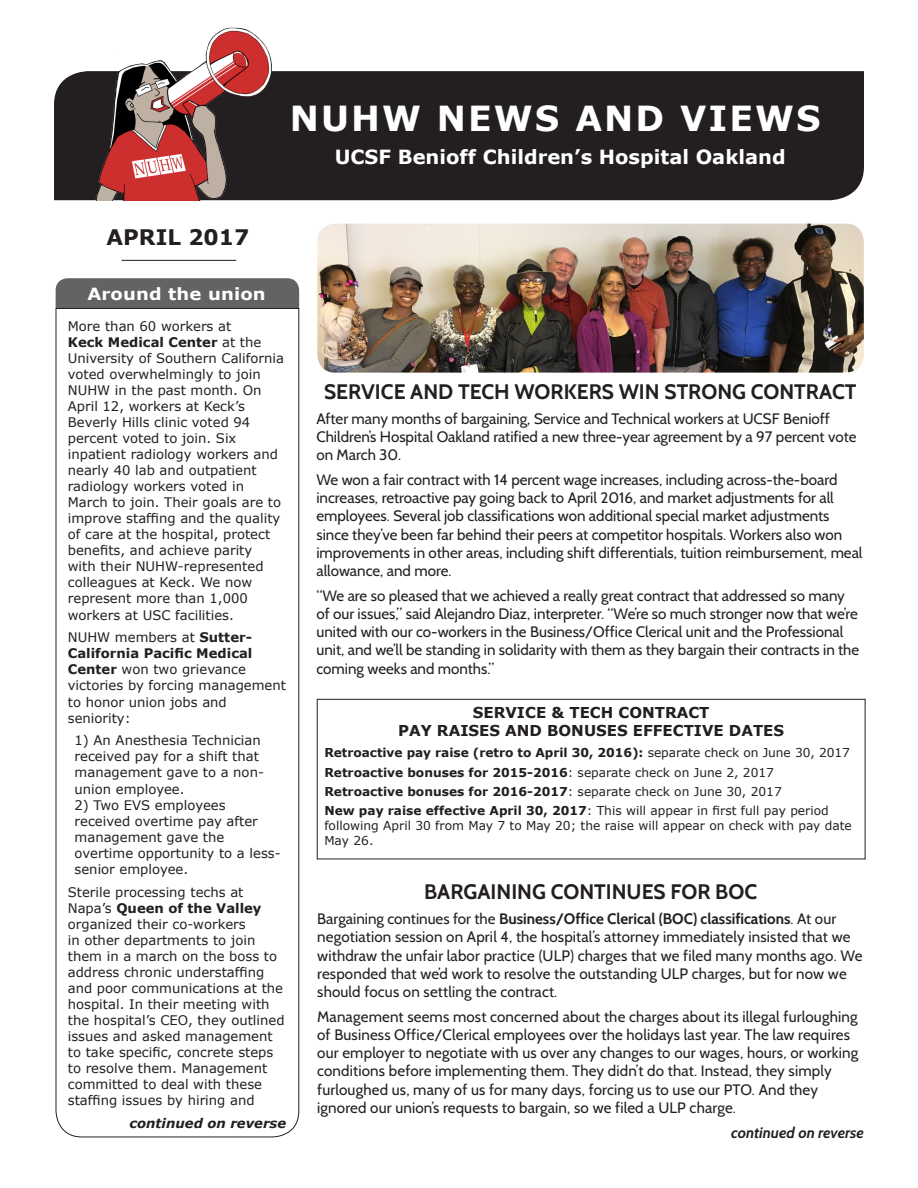
<style>
.page{position:relative;width:918px;height:1188px;background:#fff}
.page>*{position:absolute;margin:0;border:0;box-sizing:border-box;transform-origin:0 0}
.t1{font:700 34.5px "Verdana";letter-spacing:.06em;color:#fff}
.t2{font:700 21.45px "Verdana";color:#231f20}
.t3{font:700 21px "Cabin";color:#231f20}
.t4{font:700 19.5px "Verdana";color:#fff}
.t5{font:700 16.8px "Verdana";letter-spacing:.01em;color:#fff;scale:1.08 1}
.t6{font:15.15px/18.1px "Cabin";color:#231f20}
.t7{font:italic 700 15.15px "Cabin";color:#231f20}
.t8{font:700 15px/18px "Verdana";color:#231f20;text-align:center}
.t9{font:13.2px/16px "Verdana";color:#231f20}
.t10{font:italic 700 13.2px "Verdana";color:#231f20}
.t11{font:700 12.15px "Verdana";color:#231f20}
.t12{font:12.15px/14.7px "Verdana";color:#231f20}
.s1{font-weight:700}
.s2{font-weight:400}
</style>
<div class="page">
<div style="left:54px;top:71px;width:810px;height:129px;background:#231f20"></div>
<img style="left:86px;top:27px;width:192px;height:173px">
<hr style="left:122px;top:260px;width:114px;height:1px;background:#231f20">
<div style="left:56px;top:278px;width:243px;height:30px;background:#636366"></div>
<svg style="left:55px;top:308px;width:245px;height:830px"></svg>
<img style="left:317px;top:224px;width:547px;height:149px">
<div style="left:317px;top:699px;width:549px;height:160px;border:1px solid #231f20"></div>
<p class="t2" style="left:107px;top:223px;width:144px">APRIL 2017</p>
<p class="t1" style="left:290px;top:96px;width:532px">NUHW NEWS AND VIEWS</p>
<p class="t4" style="left:335px;top:144px;width:452px">UCSF Benioff Children’s Hospital Oakland</p>
<p class="t5" style="left:87px;top:283px;width:167px">Around the union</p>
<p class="t9" style="left:68px;top:318px;width:218px">More than 60 workers at<br><span class="s1">Keck Medical Center</span> at the<br>University of Southern California voted overwhelmingly to join<br>NUHW in the past month. On<br>April 12, workers at Keck’s<br>Beverly Hills clinic voted 94 percent voted to join. Six inpatient radiology workers and nearly 40 lab and outpatient radiology workers voted in<br>March to join. Their goals are to improve staffing and the quality of care at the hospital, protect benefits, and achieve parity<br>with their NUHW-represented colleagues at Keck. We now represent more than 1,000 workers at USC facilities.</p>
<p class="t9" style="left:68px;top:630px;width:220px">NUHW members at <span class="s1">Sutter-<br>California Pacific Medical<br>Center</span> won two grievance victories by forcing management to honor union jobs and seniority:</p>
<p class="t9" style="left:75px;top:733px;width:191px">1) An Anesthesia Technician received pay for a shift that management gave to a non&shy;union employee.</p>
<p class="t9" style="left:75px;top:797px;width:208px">2) Two EVS employees received overtime pay after management gave the overtime opportunity to a less&shy;senior employee.</p>
<p class="t9" style="left:68px;top:884px;width:218px">Sterile processing techs at<br>Napa’s <span class="s1">Queen of the Valley </span>organized their co-workers<br>in other departments to join them in a march on the boss to address chronic understaffing and poor communications at the hospital. In their meeting with the hospital’s CEO, they outlined issues and asked management to take specific, concrete steps to resolve them. Management committed to deal with these staffing issues by hiring and</p>
<p class="t10" style="left:129px;top:1115px;width:158px">continued on reverse</p>
<p class="t3" style="left:324px;top:379px;width:534px">SERVICE AND TECH WORKERS WIN STRONG CONTRACT</p>
<p class="t6" style="left:316px;top:409px;width:542px">After many months of bargaining, Service and Technical workers at UCSF Benioff<br>Children’s Hospital Oakland ratified a new three-year agreement by a 97 percent vote on March 30.</p>
<p class="t6" style="left:316px;top:470px;width:548px">We won a fair contract with 14 percent wage increases, including across-the-board increases, retroactive pay going back to April 2016, and market adjustments for all employees. Several job classifications won additional special market adjustments since they’ve been far behind their peers at competitor hospitals. Workers also won improvements in other areas, including shift differentials, tuition reimbursement, meal allowance, and more.</p>
<p class="t6" style="left:316px;top:586px;width:544px">“We are so pleased that we achieved a really great contract that addressed so many of our issues,” said Alejandro Diaz, interpreter. “We’re so much stronger now that we’re united with our co-workers in the Business/Office Clerical unit and the Professional unit, and we’ll be standing in solidarity with them as they bargain their contracts in the coming weeks and months.”</p>
<p class="t8" style="left:398px;top:704px;width:388px">SERVICE &amp; TECH CONTRACT<br>PAY RAISES AND BONUSES EFFECTIVE DATES</p>
<p class="t11" style="left:324px;top:745px;width:527px">Retroactive pay raise (retro to April 30, 2016): <span class="s2">separate check on June 30, 2017</span></p>
<p class="t11" style="left:324px;top:764px;width:451px">Retroactive bonuses for 2015-2016<span class="s2">: separate check on June 2, 2017</span></p>
<p class="t11" style="left:324px;top:784px;width:459px">Retroactive bonuses for 2016-2017<span class="s2">: separate check on June 30, 2017</span></p>
<p class="t12" style="left:324px;top:804px;width:529px"><span class="s1">New pay raise effective April 30, 2017</span>: This will appear in first full pay period following April 30 from May 7 to May 20; the raise will appear on check with pay date<br>May 26.</p>
<p class="t3" style="left:424px;top:879px;width:335px">BARGAINING CONTINUES FOR BOC</p>
<p class="t6" style="left:317px;top:910px;width:547px">Bargaining continues for the <span class="s1">Business/Office Clerical (BOC) classifications</span>. At our negotiation session on April 4, the hospital’s attorney immediately insisted that we withdraw the unfair labor practice (ULP) charges that we filed many months ago. We responded that we’d work to resolve the outstanding ULP charges, but for now we should focus on settling the contract.</p>
<p class="t6" style="left:317px;top:1007px;width:543px">Management seems most concerned about the charges about its illegal furloughing of Business Office/Clerical employees over the holidays last year. The law requires our employer to negotiate with us over any changes to our wages, hours, or working conditions before implementing them. They didn’t do that. Instead, they simply furloughed us, many of us for many days, forcing us to use our PTO. And they ignored our union’s requests to bargain, so we filed a ULP charge.</p>
<p class="t7" style="left:731px;top:1123px;width:134px">continued on reverse</p>
</div>
